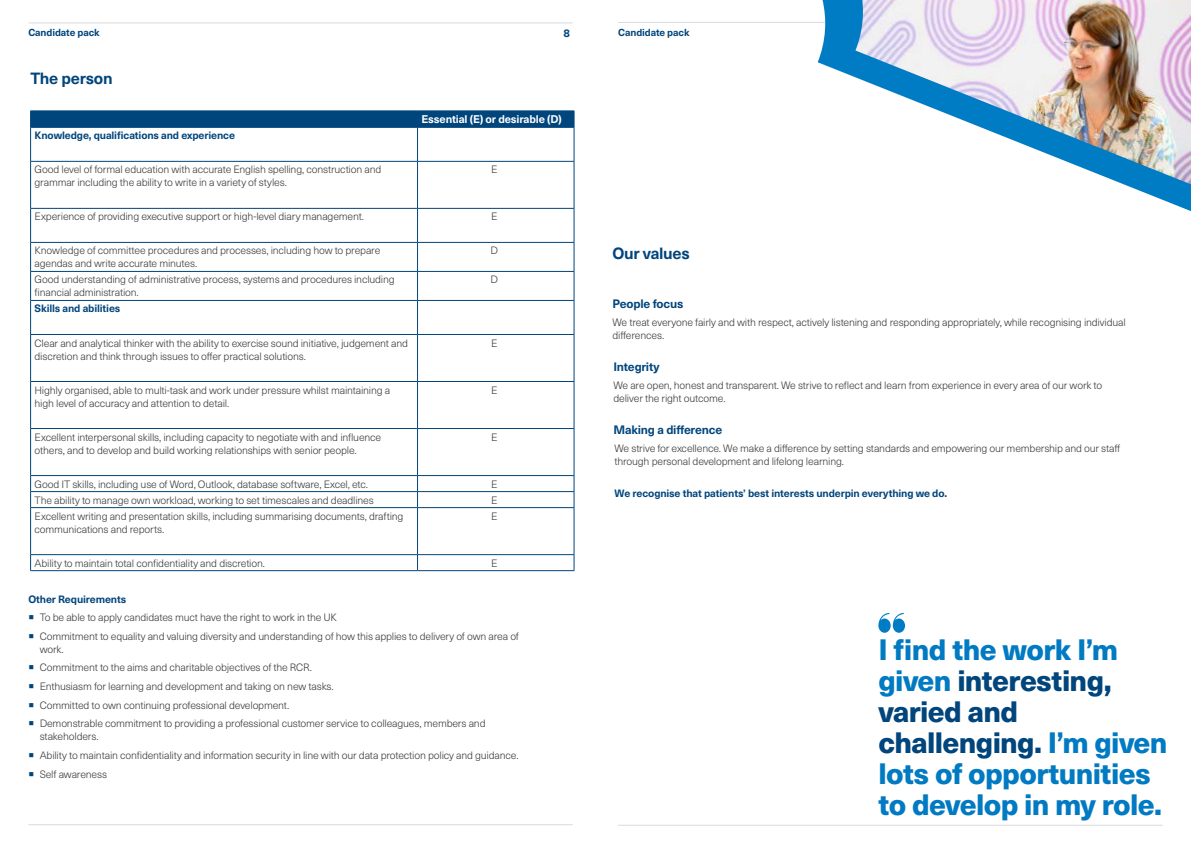
<style>
.page{position:relative;width:1191px;height:842px;background:#fff}
.page>*{position:absolute;margin:0;border:0;box-sizing:border-box;transform-origin:0 0}
.t1{font:800 29px/31px "Neue Haas Unica Pro";letter-spacing:-.02em;color:#007ac2}
.t2{font:700 16px "Neue Haas Unica Pro";letter-spacing:-.02em;color:#00457c}
.t3{font:700 12px "Neue Haas Unica Pro";letter-spacing:-.02em;color:#00457c}
.t4{font:700 11px "Neue Haas Unica Pro";letter-spacing:-.015em;color:#fff}
.t5{font:700 11px "Neue Haas Unica Pro";color:#00457c}
.t6{font:300 10.5px/13px "Neue Haas Unica Pro";letter-spacing:-.015em;color:#3c3c3b}
.t7{font:700 10.5px "Neue Haas Unica Pro";letter-spacing:-.015em;color:#00457c}
.t8{font:700 10px "Neue Haas Unica Pro";letter-spacing:-.01em;color:#00457c}
.s1{color:#00457c}
</style>
<div class="page">
<svg style="left:817px;top:0;width:38px;height:77px;fill:#007cc4"></svg>
<svg style="left:1123px;top:184px;width:68px;height:27px"></svg>
<img style="left:855px;top:0;width:336px;height:184px">
<hr style="left:618px;top:22px;width:207px;height:1px;background:#dadada">
<hr style="left:28px;top:23px;width:545px;height:1px;background:#dadada">
<hr style="left:28px;top:824px;width:545px;height:1px;background:#dadada">
<hr style="left:618px;top:825px;width:544px;height:1px;background:#dadada">
<svg style="left:30px;top:110px;width:507px;height:462px"></svg>
<div style="left:30px;top:111px;width:545px;height:16px;background:#00457c"></div>
<hr style="left:30px;top:127px;width:387px;height:1px;background:#00457c">
<hr style="left:30px;top:128px;width:1px;height:33px;background:#00457c">
<hr style="left:417px;top:127px;width:157px;height:1px;background:#00457c">
<hr style="left:417px;top:128px;width:1px;height:33px;background:#00457c">
<hr style="left:574px;top:128px;width:1px;height:33px;background:#00457c">
<hr style="left:30px;top:161px;width:387px;height:1px;background:#00457c">
<hr style="left:30px;top:162px;width:1px;height:46px;background:#00457c">
<hr style="left:417px;top:161px;width:157px;height:1px;background:#00457c">
<hr style="left:417px;top:162px;width:1px;height:46px;background:#00457c">
<hr style="left:574px;top:162px;width:1px;height:46px;background:#00457c">
<hr style="left:30px;top:208px;width:387px;height:1px;background:#00457c">
<hr style="left:30px;top:209px;width:1px;height:33px;background:#00457c">
<hr style="left:417px;top:208px;width:157px;height:1px;background:#00457c">
<hr style="left:417px;top:209px;width:1px;height:33px;background:#00457c">
<hr style="left:574px;top:209px;width:1px;height:33px;background:#00457c">
<hr style="left:30px;top:242px;width:387px;height:1px;background:#00457c">
<hr style="left:417px;top:242px;width:157px;height:1px;background:#00457c">
<hr style="left:30px;top:271px;width:387px;height:1px;background:#00457c">
<svg style="left:30px;top:243px;width:1px;height:57px"></svg>
<hr style="left:417px;top:271px;width:157px;height:1px;background:#00457c">
<svg style="left:417px;top:243px;width:1px;height:57px"></svg>
<svg style="left:574px;top:243px;width:1px;height:57px"></svg>
<hr style="left:30px;top:300px;width:387px;height:1px;background:#00457c">
<hr style="left:30px;top:301px;width:1px;height:33px;background:#00457c">
<hr style="left:417px;top:300px;width:157px;height:1px;background:#00457c">
<hr style="left:417px;top:301px;width:1px;height:33px;background:#00457c">
<hr style="left:574px;top:301px;width:1px;height:33px;background:#00457c">
<hr style="left:30px;top:334px;width:387px;height:1px;background:#00457c">
<hr style="left:30px;top:335px;width:1px;height:46px;background:#00457c">
<hr style="left:417px;top:334px;width:157px;height:1px;background:#00457c">
<hr style="left:417px;top:335px;width:1px;height:46px;background:#00457c">
<hr style="left:574px;top:335px;width:1px;height:46px;background:#00457c">
<hr style="left:30px;top:381px;width:387px;height:1px;background:#00457c">
<hr style="left:30px;top:382px;width:1px;height:46px;background:#00457c">
<hr style="left:417px;top:381px;width:157px;height:1px;background:#00457c">
<hr style="left:417px;top:382px;width:1px;height:46px;background:#00457c">
<hr style="left:574px;top:382px;width:1px;height:46px;background:#00457c">
<hr style="left:30px;top:428px;width:387px;height:1px;background:#00457c">
<hr style="left:30px;top:429px;width:1px;height:46px;background:#00457c">
<hr style="left:417px;top:428px;width:157px;height:1px;background:#00457c">
<hr style="left:417px;top:429px;width:1px;height:46px;background:#00457c">
<hr style="left:574px;top:429px;width:1px;height:46px;background:#00457c">
<hr style="left:30px;top:475px;width:387px;height:1px;background:#00457c">
<hr style="left:417px;top:475px;width:157px;height:1px;background:#00457c">
<hr style="left:30px;top:491px;width:387px;height:1px;background:#00457c">
<svg style="left:30px;top:476px;width:1px;height:31px"></svg>
<hr style="left:417px;top:491px;width:157px;height:1px;background:#00457c">
<svg style="left:417px;top:476px;width:1px;height:31px"></svg>
<svg style="left:574px;top:476px;width:1px;height:31px"></svg>
<hr style="left:30px;top:507px;width:387px;height:1px;background:#00457c">
<hr style="left:30px;top:508px;width:1px;height:46px;background:#00457c">
<hr style="left:417px;top:507px;width:157px;height:1px;background:#00457c">
<hr style="left:417px;top:508px;width:1px;height:46px;background:#00457c">
<hr style="left:574px;top:508px;width:1px;height:46px;background:#00457c">
<hr style="left:30px;top:554px;width:387px;height:1px;background:#00457c">
<svg style="left:30px;top:555px;width:1px;height:15px"></svg>
<hr style="left:417px;top:554px;width:157px;height:1px;background:#00457c">
<svg style="left:417px;top:555px;width:1px;height:15px"></svg>
<svg style="left:574px;top:555px;width:1px;height:15px"></svg>
<hr style="left:30px;top:570px;width:387px;height:1px;background:#00457c">
<hr style="left:417px;top:570px;width:157px;height:1px;background:#00457c">
<svg style="left:878px;top:613px;width:27px;height:20px"></svg>
<p class="t8" style="left:28px;top:26px;width:73px">Candidate pack</p>
<p class="t5" style="left:563px;top:26px;width:8px">8</p>
<p class="t8" style="left:618px;top:26px;width:73px">Candidate pack</p>
<h2 class="t2" style="left:30px;top:68px;width:84px">The person</h2>
<p class="t4" style="left:421px;top:113px;width:142px">Essential (E) or desirable (D)</p>
<p class="t7" style="left:35px;top:129px;width:202px">Knowledge, qualifications and experience</p>
<p class="t6" style="left:35px;top:163px;width:348px">Good level of formal education with accurate English spelling, construction and grammar including the ability to write in a variety of styles.</p>
<p class="t6" style="left:491px;top:163px;width:8px">E</p>
<p class="t6" style="left:35px;top:210px;width:331px">Experience of providing executive support or high-level diary management.</p>
<p class="t6" style="left:491px;top:210px;width:8px">E</p>
<p class="t6" style="left:35px;top:244px;width:347px">Knowledge of committee procedures and processes, including how to prepare agendas and write accurate minutes.</p>
<p class="t6" style="left:490px;top:244px;width:9px">D</p>
<p class="t6" style="left:35px;top:273px;width:361px">Good understanding of administrative process, systems and procedures including financial administration.</p>
<p class="t6" style="left:490px;top:273px;width:9px">D</p>
<p class="t7" style="left:35px;top:302px;width:87px">Skills and abilities</p>
<p class="t6" style="left:35px;top:336px;width:375px">Clear and analytical thinker with the ability to exercise sound initiative, judgement and discretion and think through issues to offer practical solutions.</p>
<p class="t6" style="left:491px;top:336px;width:8px">E</p>
<p class="t6" style="left:35px;top:383px;width:357px">Highly organised, able to multi-task and work under pressure whilst maintaining a high level of accuracy and attention to detail.</p>
<p class="t6" style="left:491px;top:383px;width:8px">E</p>
<p class="t6" style="left:35px;top:430px;width:348px">Excellent interpersonal skills, including capacity to negotiate with and influence others, and to develop and build working relationships with senior people.</p>
<p class="t6" style="left:491px;top:430px;width:8px">E</p>
<p class="t6" style="left:35px;top:477px;width:335px">Good IT skills, including use of Word, Outlook, database software, Excel, etc.</p>
<p class="t6" style="left:491px;top:477px;width:8px">E</p>
<p class="t6" style="left:35px;top:494px;width:341px">The ability to manage own workload, working to set timescales and deadlines</p>
<p class="t6" style="left:491px;top:494px;width:8px">E</p>
<p class="t6" style="left:35px;top:510px;width:370px">Excellent writing and presentation skills, including summarising documents, drafting communications and reports.</p>
<p class="t6" style="left:491px;top:510px;width:8px">E</p>
<p class="t6" style="left:35px;top:557px;width:232px">Ability to maintain total confidentiality and discretion.</p>
<p class="t6" style="left:491px;top:557px;width:8px">E</p>
<p class="t7" style="left:28px;top:593px;width:99px">Other Requirements</p>
<p class="t6" style="left:40px;top:608px;width:481px;line-height:18.7px">To be able to apply candidates muct have the right to work in the UK<br>Commitment to equality and valuing diversity and understanding of how this applies to delivery of own area of</p>
<p class="t6" style="left:40px;top:640px;width:447px;line-height:18.7px">work.<br>Commitment to the aims and charitable objectives of the RCR.<br>Enthusiasm for learning and development and taking on new tasks.<br>Committed to own continuing professional development.<br>Demonstrable commitment to providing a professional customer service to colleagues, members and</p>
<p class="t6" style="left:40px;top:727px;width:480px;line-height:18.7px">stakeholders.<br>Ability to maintain confidentiality and information security in line with our data protection policy and guidance.<br>Self awareness</p>
<h2 class="t2" style="left:612px;top:244px;width:79px">Our values</h2>
<p class="t3" style="left:612px;top:296px;width:72px">People focus</p>
<p class="t6" style="left:612px;top:316px;width:515px">We treat everyone fairly and with respect, actively listening and responding appropriately, while recognising individual differences.</p>
<p class="t3" style="left:613px;top:359px;width:47px">Integrity</p>
<p class="t6" style="left:613px;top:379px;width:490px">We are open, honest and transparent. We strive to reflect and learn from experience in every area of our work to deliver the right outcome.</p>
<p class="t3" style="left:613px;top:422px;width:110px">Making a difference</p>
<p class="t6" style="left:614px;top:442px;width:507px">We strive for excellence. We make a difference by setting standards and empowering our membership and our staff through personal development and lifelong learning.</p>
<p class="t7" style="left:614px;top:487px;width:334px">We recognise that patients’ best interests underpin everything we do.</p>
<h1 class="t1" style="left:878px;top:634px;width:291px">I find the work I’m given <span class="s1">interesting, varied and challenging.</span> I’m given lots of opportunities to develop in my role.</h1>
</div>
